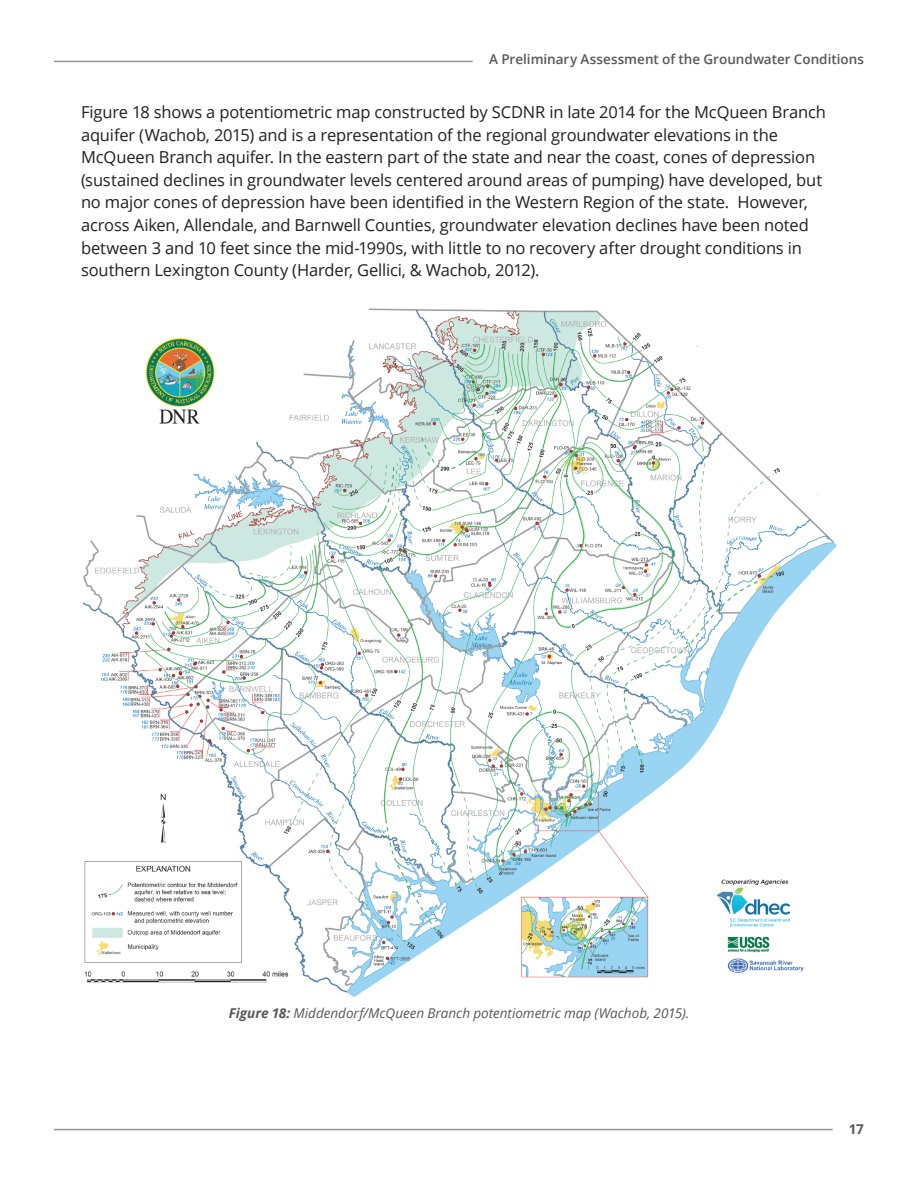
<style>
.page{position:relative;width:918px;height:1188px;background:#fff}
.page>*{position:absolute;margin:0;border:0;box-sizing:border-box;transform-origin:0 0}
.t1{font:16.5px/22.5px "Open Sans";letter-spacing:-.01em;color:#231f20}
.t2{font:italic 13.5px "Open Sans";color:#57585a}
.t3{font:600 13.5px "Open Sans";color:#57585a}
.t4{font:700 13.5px "Open Sans";color:#57585a}
.s1{font-weight:700}
</style>
<div class="page">
<hr style="left:54px;top:1129px;width:779px;height:1px;background:#939598">
<hr style="left:54px;top:61px;width:419px;height:1px;background:#939598">
<img style="left:83px;top:308px;width:754px;height:690px">
<p class="t3" style="left:489px;top:50px;width:376px">A Preliminary Assessment of the Groundwater Conditions</p>
<p class="t1" style="left:81px;top:101px;width:747px">Figure 18 shows a potentiometric map constructed by SCDNR in late 2014 for the McQueen Branch aquifer (Wachob, 2015) and is a representation of the regional groundwater elevations in the McQueen Branch aquifer. In the eastern part of the state and near the coast, cones of depression (sustained declines in groundwater levels centered around areas of pumping) have developed, but no major cones of depression have been identified in the Western Region of the state. However, across Aiken, Allendale, and Barnwell Counties, groundwater elevation declines have been noted between 3 and 10 feet since the mid-1990s, with little to no recovery after drought conditions in southern Lexington County (Harder, Gellici, &amp; Wachob, 2012).</p>
<p class="t2" style="left:229px;top:1004px;width:462px"><span class="s1">Figure 18:</span> Middendorf/McQueen Branch potentiometric map (Wachob, 2015).</p>
<p class="t4" style="left:849px;top:1120px;width:17px">17</p>
</div>
